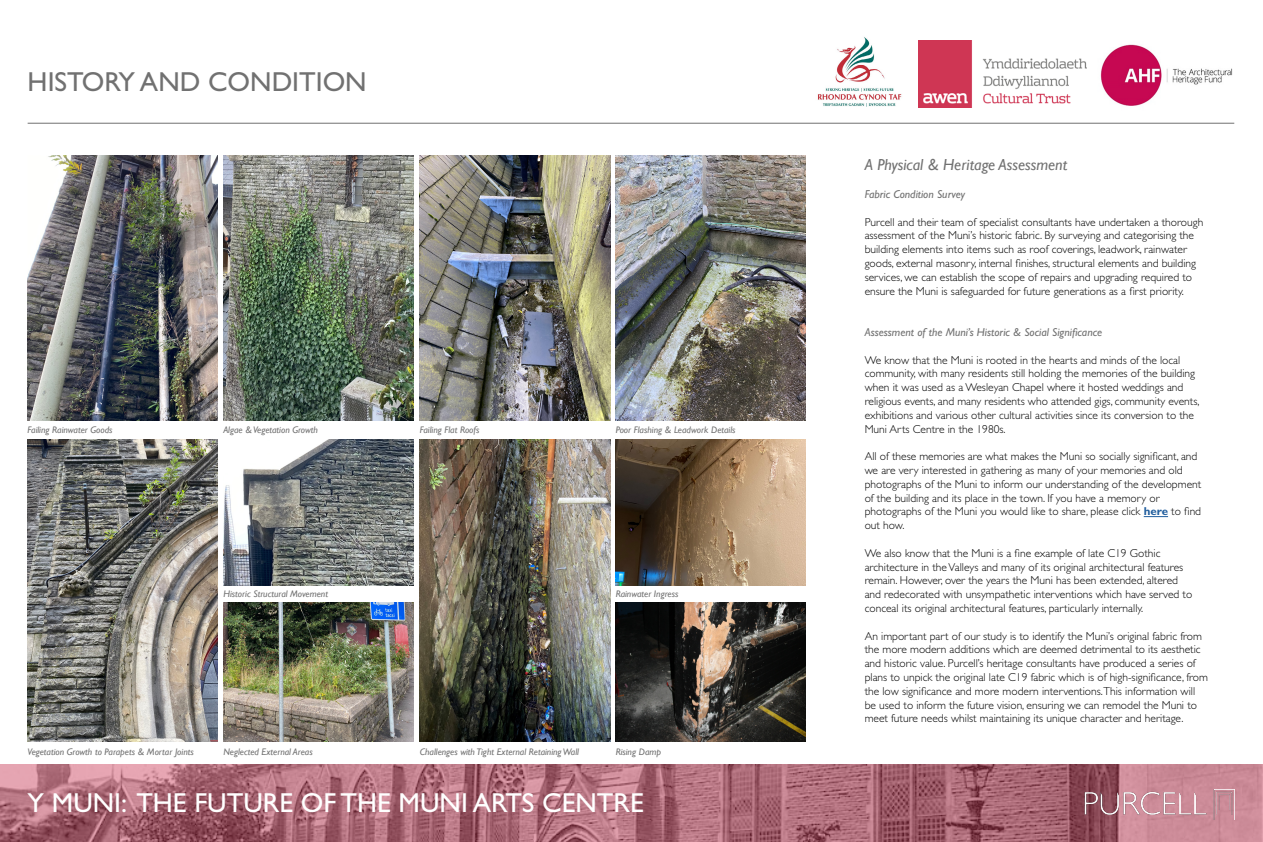
<style>
.page{position:relative;width:1263px;height:842px;background:#fff}
.page>*{position:absolute;margin:0;border:0;box-sizing:border-box;transform-origin:0 0}
.t1{font:27.5px "Gill Sans Std";color:#fff}
.t2{font:27.5px "Gill Sans Std";color:#717171}
.t3{font:italic 16px "Gill Sans";color:#717171}
.t4{font:300 11.5px/13.8px "Gill Sans Std";color:#000}
.t5{font:italic 11.5px "Gill Sans Std";color:#717171}
.t6{font:italic 9.5px "Gill Sans";color:#717171}
.s1{font-weight:700;color:#215e9e}
</style>
<div class="page">
<img style="left:616px;top:156px;width:190px;height:265px">
<img style="left:420px;top:156px;width:190px;height:265px">
<hr style="left:28px;top:123px;width:1206px;height:1px;background:#717171">
<img style="left:818px;top:37px;width:84px;height:70px">
<img style="left:918px;top:41px;width:168px;height:66px">
<img style="left:1100px;top:44px;width:133px;height:62px">
<svg style="left:0;top:764px;width:1263px;height:78px;background:#ab6a77"></svg>
<img style="left:1081px;top:789px;width:154px;height:31px">
<svg style="left:1144px;top:516px;width:24px;height:1px"></svg>
<img style="left:28px;top:156px;width:190px;height:265px">
<img style="left:223px;top:156px;width:191px;height:265px">
<img style="left:28px;top:439px;width:190px;height:302px">
<img style="left:223px;top:439px;width:191px;height:146px">
<img style="left:420px;top:439px;width:190px;height:302px">
<img style="left:616px;top:439px;width:190px;height:146px">
<img style="left:616px;top:602px;width:190px;height:139px">
<img style="left:223px;top:602px;width:191px;height:139px">
<h1 class="t2" style="left:28px;top:66px;width:341px">HISTORY AND CONDITION</h1>
<p class="t6" style="left:28px;top:424px;width:86px">Failing Rainwater Goods</p>
<p class="t6" style="left:223px;top:424px;width:96px">Algae &amp; Vegetation Growth</p>
<p class="t6" style="left:420px;top:424px;width:61px">Failing Flat Roofs</p>
<p class="t6" style="left:616px;top:424px;width:121px">Poor Flashing &amp; Leadwork Details</p>
<p class="t6" style="left:223px;top:588px;width:106px">Historic Structural Movement</p>
<p class="t6" style="left:616px;top:588px;width:64px">Rainwater Ingress</p>
<p class="t6" style="left:28px;top:746px;width:168px">Vegetation Growth to Parapets &amp; Mortar Joints</p>
<p class="t6" style="left:223px;top:746px;width:91px">Neglected External Areas</p>
<p class="t6" style="left:420px;top:746px;width:161px">Challenges with Tight External Retaining Wall</p>
<p class="t6" style="left:616px;top:746px;width:47px">Rising Damp</p>
<h1 class="t1" style="left:28px;top:787px;width:618px">Y MUNI: THE FUTURE OF THE MUNI ARTS CENTRE</h1>
<h2 class="t3" style="left:865px;top:155px;width:204px">A Physical &amp; Heritage Assessment</h2>
<p class="t5" style="left:865px;top:188px;width:102px">Fabric Condition Survey</p>
<p class="t4" style="left:865px;top:215px;width:340px">Purcell and their team of specialist consultants have undertaken a thorough assessment of the Muni’s historic fabric. By surveying and categorising the building elements into items such as roof coverings, leadwork, rainwater goods, external masonry, internal finishes, structural elements and building services, we can establish the scope of repairs and upgrading required to ensure the Muni is safeguarded for future generations as a first priority.</p>
<p class="t5" style="left:865px;top:326px;width:239px">Assessment of the Muni’s Historic &amp; Social Significance</p>
<p class="t4" style="left:865px;top:353px;width:336px">We know that the Muni is rooted in the hearts and minds of the local community, with many residents still holding the memories of the building when it was used as a Wesleyan Chapel where it hosted weddings and religious events, and many residents who attended gigs, community events, exhibitions and various other cultural activities since its conversion to the Muni Arts Centre in the 1980s.</p>
<p class="t4" style="left:865px;top:450px;width:338px">All of these memories are what makes the Muni so socially significant, and we are very interested in gathering as many of your memories and old photographs of the Muni to inform our understanding of the development of the building and its place in the town. If you have a memory or photographs of the Muni you would like to share, please click <span class="s1">here</span> to find out how.</p>
<p class="t4" style="left:865px;top:546px;width:329px">We also know that the Muni is a fine example of late C19 Gothic architecture in the Valleys and many of its original architectural features remain. However, over the years the Muni has been extended, altered and redecorated with unsympathetic interventions which have served to conceal its original architectural features, particularly internally.</p>
<p class="t4" style="left:865px;top:629px;width:345px">An important part of our study is to identify the Muni’s original fabric from the more modern additions which are deemed detrimental to its aesthetic and historic value. Purcell’s heritage consultants have produced a series of plans to unpick the original late C19 fabric which is of high-significance, from the low significance and more modern interventions.This information will be used to inform the future vision, ensuring we can remodel the Muni to meet future needs whilst maintaining its unique character and heritage.</p>
</div>
